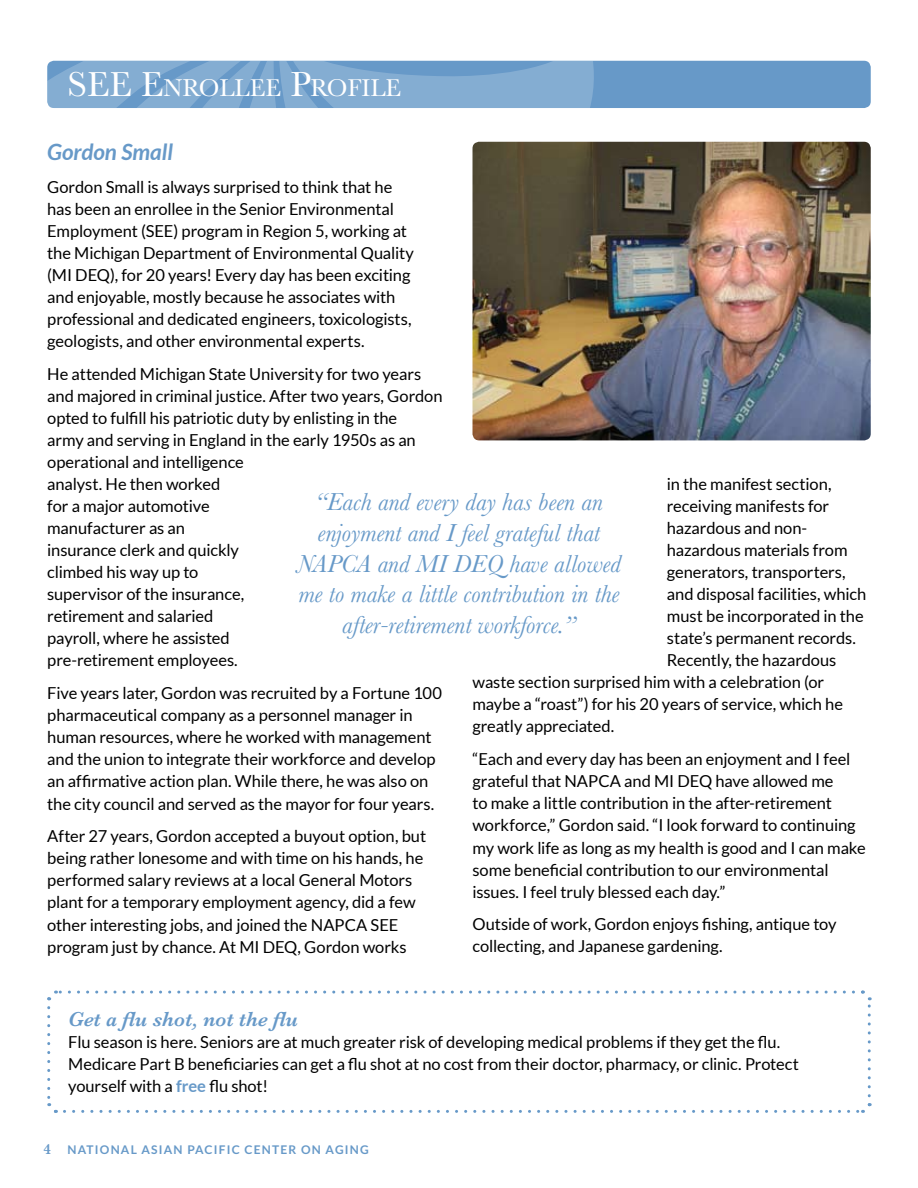
<style>
.page{position:relative;width:918px;height:1188px;background:#fff}
.page>*{position:absolute;margin:0;border:0;box-sizing:border-box;transform-origin:0 0}
.t1{font:36px "Baskerville";color:#fff}
.t2{font:italic 25.5px/30.6px "Baskerville";color:#6799c8;text-align:center}
.t3{font:25.2px "Baskerville";color:#fff}
.t4{font:italic 700 22.5px "Lato";color:#6799c8}
.t5{font:italic 600 21px "Baskerville";color:#6799c8}
.t6{font:16.5px/22px "Lato";letter-spacing:-.005em;color:#000}
.t7{font:700 12px "Lato";letter-spacing:.1em;color:#6799c8}
.s1{font-size:36px}
.s2{font-weight:700;color:#6799c8}
.s3{font-family:"Baskerville";font-weight:600;font-size:15px}
</style>
<div class="page">
<img style="left:472px;top:142px;width:399px;height:298px">
<div style="left:47px;top:61px;width:824px;height:47px;background:#6799c8;border-radius:7px"></div>
<svg style="left:47px;top:61px;width:547px;height:47px"></svg>
<svg style="left:47px;top:1008px;width:11px;height:105px"></svg>
<svg style="left:64px;top:1103px;width:808px;height:10px"></svg>
<svg style="left:861px;top:990px;width:11px;height:106px"></svg>
<svg style="left:47px;top:990px;width:807px;height:11px"></svg>
<h1 class="t1" style="left:68px;top:62px;width:22px">SEE</h1>
<h3 class="t3" style="left:141px;top:72px;width:262px"><span class="s1">E</span>NROLLEE <span class="s1">P</span>ROFILE</h3>
<h3 class="t4" style="left:47px;top:139px;width:127px">Gordon Small</h3>
<p class="t6" style="left:47px;top:176px;width:368px">Gordon Small is always surprised to think that he has been an enrollee in the Senior Environmental Employment (SEE) program in Region 5, working at the Michigan Department of Environmental Quality (MI DEQ), for 20 years! Every day has been exciting and enjoyable, mostly because he associates with professional and dedicated engineers, toxicologists, geologists, and other environmental experts.</p>
<p class="t6" style="left:47px;top:363px;width:397px">He attended Michigan State University for two years and majored in criminal justice. After two years, Gordon opted to fulfill his patriotic duty by enlisting in the<br>army and serving in England in the early 1950s as an operational and intelligence<br>analyst. He then worked<br>for a major automotive<br>manufacturer as an<br>insurance clerk and quickly<br>climbed his way up to<br>supervisor of the insurance,<br>retirement and salaried<br>payroll, where he assisted<br>pre-retirement employees.</p>
<p class="t6" style="left:47px;top:682px;width:396px">Five years later, Gordon was recruited by a Fortune 100 pharmaceutical company as a personnel manager in human resources, where he worked with management and the union to integrate their workforce and develop an affirmative action plan. While there, he was also on the city council and served as the mayor for four years.</p>
<p class="t6" style="left:47px;top:825px;width:380px">After 27 years, Gordon accepted a buyout option, but being rather lonesome and with time on his hands, he performed salary reviews at a local General Motors plant for a temporary employment agency, did a few other interesting jobs, and joined the NAPCA SEE program just by chance. At MI DEQ, Gordon works</p>
<p class="t6" style="left:667px;top:473px;width:166px">in the manifest section,</p>
<p class="t6" style="left:667px;top:495px;width:164px">receiving manifests for</p>
<p class="t6" style="left:667px;top:517px;width:142px">hazardous and non-</p>
<p class="t6" style="left:667px;top:539px;width:182px">hazardous materials from</p>
<p class="t6" style="left:667px;top:561px;width:180px">generators, transporters,</p>
<p class="t6" style="left:667px;top:583px;width:201px">and disposal facilities, which</p>
<p class="t6" style="left:667px;top:605px;width:198px">must be incorporated in the</p>
<p class="t6" style="left:667px;top:627px;width:190px">state’s permanent records.</p>
<p class="t6" style="left:667px;top:649px;width:171px">Recently, the hazardous</p>
<p class="t6" style="left:473px;top:671px;width:353px">waste section surprised him with a celebration (or</p>
<p class="t6" style="left:473px;top:693px;width:372px">maybe a “roast”) for his 20 years of service, which he</p>
<p class="t6" style="left:473px;top:715px;width:143px">greatly appreciated.</p>
<p class="t6" style="left:473px;top:748px;width:395px">“Each and every day has been an enjoyment and I feel grateful that NAPCA and MI DEQ have allowed me<br>to make a little contribution in the after-retirement workforce,” Gordon said. “I look forward to continuing my work life as long as my health is good and I can make some beneficial contribution to our environmental issues. I feel truly blessed each day.”</p>
<p class="t6" style="left:473px;top:913px;width:366px">Outside of work, Gordon enjoys fishing, antique toy collecting, and Japanese gardening.</p>
<h2 class="t2" style="left:297px;top:487px;width:326px">“Each and every day has been an enjoyment and I feel grateful that<br>NAPCA and MI DEQ have allowed me to make a little contribution in the after-retirement workforce.”</h2>
<p class="t5" style="left:68px;top:1005px;width:231px">Get a flu shot, not the flu</p>
<p class="t6" style="left:68px;top:1031px;width:732px">Flu season is here. Seniors are at much greater risk of developing medical problems if they get the flu.<br>Medicare Part B beneficiaries can get a flu shot at no cost from their doctor, pharmacy, or clinic. Protect yourself with a <span class="s2">FREE</span> flu shot!</p>
<p class="t7" style="left:44px;top:1143px;width:327px"><span class="s3">4</span> NATIONAL ASIAN PACIFIC CENTER ON AGING</p>
</div>
